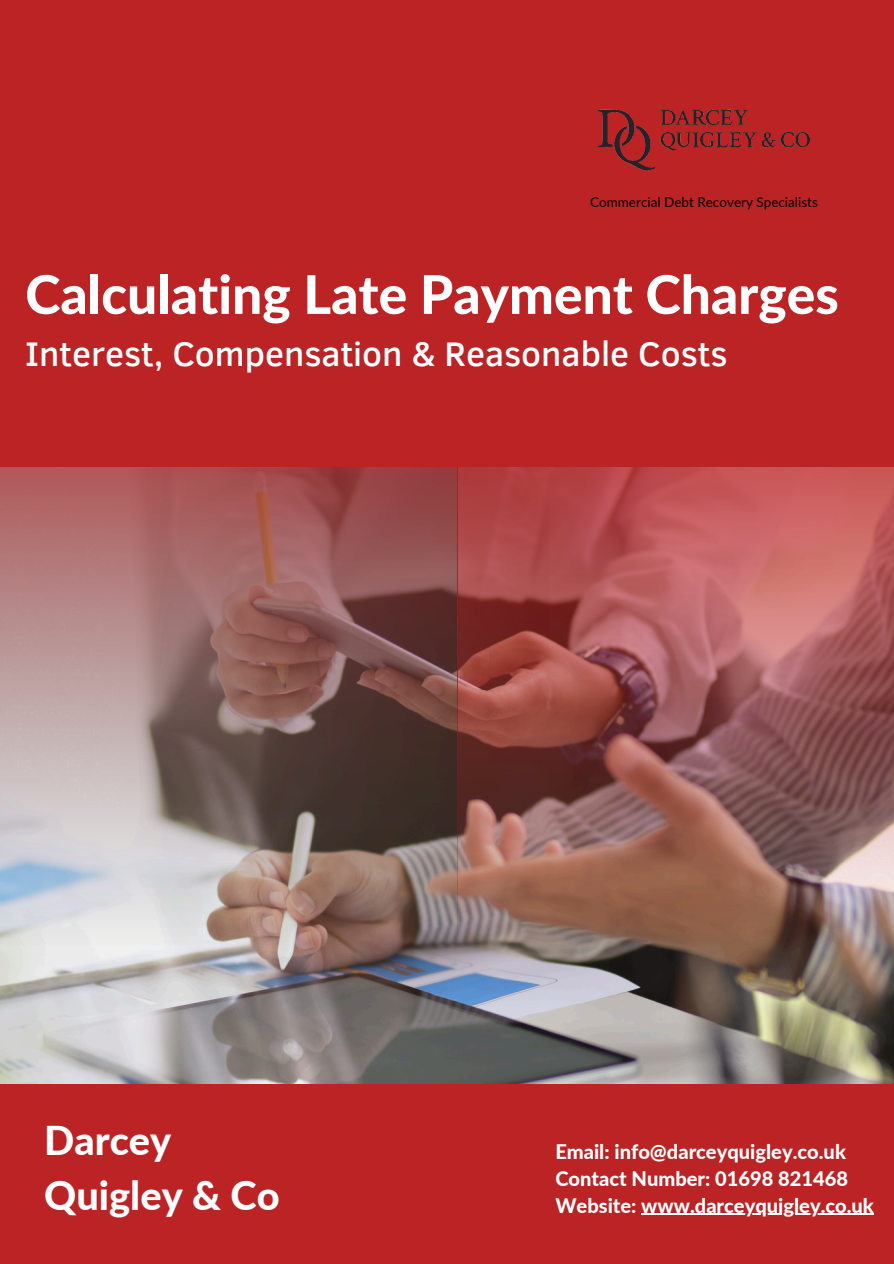
<style>
.page{position:relative;width:894px;height:1264px;background:#fff}
.page>*{position:absolute;margin:0;border:0;box-sizing:border-box;transform-origin:0 0}
.t1{font:800 53.25px "Lato";color:#fff}
.t2{font:800 39.75px/54.3px "Lato";color:#fff}
.t3{font:500 34.95px "Clear Sans";color:#fff}
.t4{font:800 20.1px/27px "Lato";color:#fff}
.t5{font:13.5px "Lato";color:#000}
</style>
<div class="page">
<img style="left:0;top:944px;width:893px;height:140px">
<img style="left:457px;top:467px;width:436px;height:477px">
<svg style="left:0;top:467px;width:457px;height:477px"></svg>
<div style="left:0;top:0;width:893px;height:467px;background:#bb2325"></div>
<div style="left:0;top:1084px;width:893px;height:179px;background:#bb2325"></div>
<img style="left:597px;top:109px;width:214px;height:62px">
<hr style="left:641px;top:1213px;width:232px;height:1px;background:#fff">
<h2 class="t5" style="left:590px;top:194px;width:229px">Commercial Debt Recovery Specialists</h2>
<p class="t1" style="left:25px;top:261px;width:814px">Calculating Late Payment Charges</p>
<h1 class="t3" style="left:25px;top:328px;width:703px">Interest, Compensation &amp; Reasonable Costs</h1>
<p class="t2" style="left:44px;top:1112px;width:237px">Darcey<br>Quigley &amp; Co</p>
<h3 class="t4" style="left:555px;top:1137px;width:320px">Email: info@darceyquigley.co.uk<br>Contact Number: 01698 821468<br>Website: www.darceyquigley.co.uk</h3>
</div>
